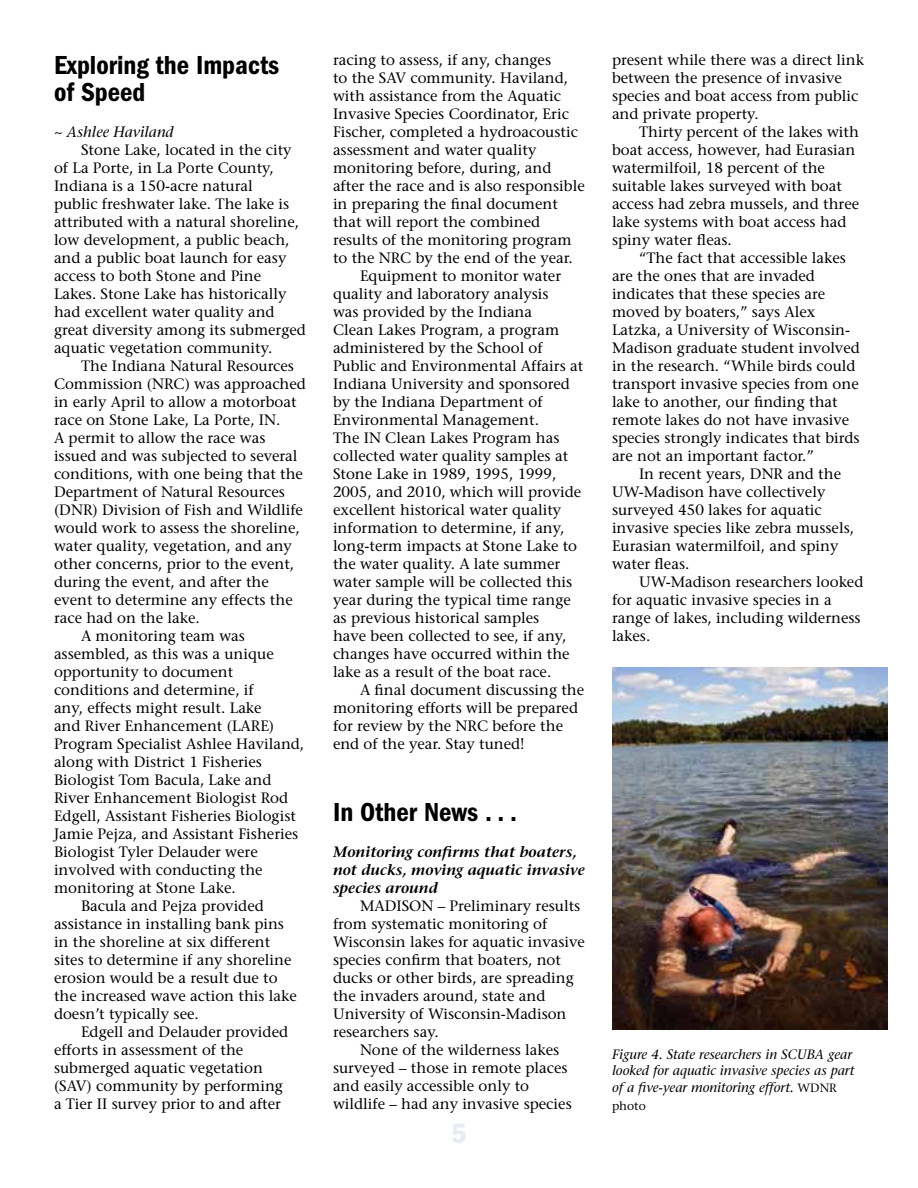
<style>
.page{position:relative;width:918px;height:1188px;background:#fff}
.page>*{position:absolute;margin:0;border:0;box-sizing:border-box;transform-origin:0 0}
.t1{font:600 condensed 27px/27px "Franklin Gothic";color:#000}
.t2{font:27px "Jack Condensed";color:#e6ecf1}
.t3{font:15px/18px "Stone Serif";color:#000}
.t4{font:italic 600 15px/18px "Stone Serif";color:#000}
.t5{font:italic 15px "Stone Serif";color:#000}
.t6{font:italic 13.5px/16.5px "Stone Serif";color:#000}
.t7{font:12px "Stone Serif";color:#000}
.s1{font-style:normal;font-size:12px}
</style>
<div class="page">
<img style="left:612px;top:667px;width:276px;height:363px">
<h1 class="t1" style="left:54px;top:52px;width:227px">Exploring the Impacts of Speed</h1>
<p class="t5" style="left:54px;top:123px;width:121px">~ Ashlee Haviland</p>
<p class="t3" style="left:54px;top:141px;width:253px;text-indent:27px">Stone Lake, located in the city of La Porte, in La Porte County,<br>Indiana is a 150-acre natural<br>public freshwater lake. The lake is attributed with a natural shoreline, low development, a public beach, and a public boat launch for easy access to both Stone and Pine<br>Lakes. Stone Lake has historically had excellent water quality and great diversity among its submerged aquatic vegetation community.</p>
<p class="t3" style="left:81px;top:357px;width:215px">The Indiana Natural Resources</p>
<p class="t3" style="left:54px;top:375px;width:254px">Commission (NRC) was approached</p>
<p class="t3" style="left:54px;top:393px;width:244px">in early April to allow a motorboat</p>
<p class="t3" style="left:54px;top:411px;width:228px">race on Stone Lake, La Porte, IN.</p>
<p class="t3" style="left:54px;top:429px;width:213px">A permit to allow the race was</p>
<p class="t3" style="left:54px;top:447px;width:245px">issued and was subjected to several</p>
<p class="t3" style="left:54px;top:465px;width:251px">conditions, with one being that the</p>
<p class="t3" style="left:54px;top:483px;width:233px">Department of Natural Resources</p>
<p class="t3" style="left:54px;top:501px;width:250px">(DNR) Division of Fish and Wildlife</p>
<p class="t3" style="left:54px;top:519px;width:247px">would work to assess the shoreline,</p>
<p class="t3" style="left:54px;top:537px;width:239px">water quality, vegetation, and any</p>
<p class="t3" style="left:54px;top:555px;width:242px">other concerns, prior to the event,</p>
<p class="t3" style="left:54px;top:573px;width:216px">during the event, and after the</p>
<p class="t3" style="left:54px;top:591px;width:240px">event to determine any effects the</p>
<p class="t3" style="left:54px;top:609px;width:147px">race had on the lake.</p>
<p class="t3" style="left:81px;top:627px;width:166px">A monitoring team was</p>
<p class="t3" style="left:54px;top:645px;width:221px">assembled, as this was a unique</p>
<p class="t3" style="left:54px;top:663px;width:181px">opportunity to document</p>
<p class="t3" style="left:54px;top:681px;width:201px">conditions and determine, if</p>
<p class="t3" style="left:54px;top:699px;width:209px">any, effects might result. Lake</p>
<p class="t3" style="left:54px;top:717px;width:222px">and River Enhancement (LARE)</p>
<p class="t3" style="left:54px;top:735px;width:252px">Program Specialist Ashlee Haviland,</p>
<p class="t3" style="left:54px;top:753px;width:210px">along with District 1 Fisheries</p>
<p class="t3" style="left:54px;top:771px;width:219px">Biologist Tom Bacula, Lake and</p>
<p class="t3" style="left:54px;top:789px;width:236px">River Enhancement Biologist Rod</p>
<p class="t3" style="left:54px;top:807px;width:243px">Edgell, Assistant Fisheries Biologist</p>
<p class="t3" style="left:54px;top:825px;width:246px">Jamie Pejza, and Assistant Fisheries</p>
<p class="t3" style="left:54px;top:843px;width:205px">Biologist Tyler Delauder were</p>
<p class="t3" style="left:54px;top:861px;width:210px">involved with conducting the</p>
<p class="t3" style="left:54px;top:879px;width:183px">monitoring at Stone Lake.</p>
<p class="t3" style="left:81px;top:897px;width:184px">Bacula and Pejza provided</p>
<p class="t3" style="left:54px;top:915px;width:232px">assistance in installing bank pins</p>
<p class="t3" style="left:54px;top:933px;width:218px">in the shoreline at six different</p>
<p class="t3" style="left:54px;top:951px;width:239px">sites to determine if any shoreline</p>
<p class="t3" style="left:54px;top:969px;width:225px">erosion would be a result due to</p>
<p class="t3" style="left:54px;top:987px;width:244px">the increased wave action this lake</p>
<p class="t3" style="left:54px;top:1005px;width:146px">doesn’t typically see.</p>
<p class="t3" style="left:81px;top:1023px;width:209px">Edgell and Delauder provided</p>
<p class="t3" style="left:54px;top:1041px;width:191px">efforts in assessment of the</p>
<p class="t3" style="left:54px;top:1059px;width:211px">submerged aquatic vegetation</p>
<p class="t3" style="left:54px;top:1077px;width:230px">(SAV) community by performing</p>
<p class="t3" style="left:54px;top:1095px;width:229px">a Tier II survey prior to and after</p>
<p class="t3" style="left:333px;top:51px;width:220px">racing to assess, if any, changes</p>
<p class="t3" style="left:333px;top:69px;width:237px">to the SAV community. Haviland,</p>
<p class="t3" style="left:333px;top:87px;width:230px">with assistance from the Aquatic</p>
<p class="t3" style="left:333px;top:105px;width:237px">Invasive Species Coordinator, Eric</p>
<p class="t3" style="left:333px;top:123px;width:247px">Fischer, completed a hydroacoustic</p>
<p class="t3" style="left:333px;top:141px;width:205px">assessment and water quality</p>
<p class="t3" style="left:333px;top:159px;width:220px">monitoring before, during, and</p>
<p class="t3" style="left:333px;top:177px;width:253px">after the race and is also responsible</p>
<p class="t3" style="left:333px;top:195px;width:226px">in preparing the final document</p>
<p class="t3" style="left:333px;top:213px;width:209px">that will report the combined</p>
<p class="t3" style="left:333px;top:231px;width:240px">results of the monitoring program</p>
<p class="t3" style="left:333px;top:249px;width:241px">to the NRC by the end of the year.</p>
<p class="t3" style="left:360px;top:267px;width:203px">Equipment to monitor water</p>
<p class="t3" style="left:333px;top:285px;width:217px">quality and laboratory analysis</p>
<p class="t3" style="left:333px;top:303px;width:201px">was provided by the Indiana</p>
<p class="t3" style="left:333px;top:321px;width:228px">Clean Lakes Program, a program</p>
<p class="t3" style="left:333px;top:339px;width:211px">administered by the School of</p>
<p class="t3" style="left:333px;top:357px;width:252px">Public and Environmental Affairs at</p>
<p class="t3" style="left:333px;top:375px;width:239px">Indiana University and sponsored</p>
<p class="t3" style="left:333px;top:393px;width:211px">by the Indiana Department of</p>
<p class="t3" style="left:333px;top:411px;width:208px">Environmental Management.</p>
<p class="t3" style="left:333px;top:429px;width:228px">The IN Clean Lakes Program has</p>
<p class="t3" style="left:333px;top:447px;width:237px">collected water quality samples at</p>
<p class="t3" style="left:333px;top:465px;width:225px">Stone Lake in 1989, 1995, 1999,</p>
<p class="t3" style="left:333px;top:483px;width:250px">2005, and 2010, which will provide</p>
<p class="t3" style="left:333px;top:501px;width:230px">excellent historical water quality</p>
<p class="t3" style="left:333px;top:519px;width:233px">information to determine, if any,</p>
<p class="t3" style="left:333px;top:537px;width:246px">long-term impacts at Stone Lake to</p>
<p class="t3" style="left:333px;top:555px;width:229px">the water quality. A late summer</p>
<p class="t3" style="left:333px;top:573px;width:241px">water sample will be collected this</p>
<p class="t3" style="left:333px;top:591px;width:239px">year during the typical time range</p>
<p class="t3" style="left:333px;top:609px;width:208px">as previous historical samples</p>
<p class="t3" style="left:333px;top:627px;width:235px">have been collected to see, if any,</p>
<p class="t3" style="left:333px;top:645px;width:238px">changes have occurred within the</p>
<p class="t3" style="left:333px;top:663px;width:220px">lake as a result of the boat race.</p>
<p class="t3" style="left:360px;top:681px;width:226px">A final document discussing the</p>
<p class="t3" style="left:333px;top:699px;width:247px">monitoring efforts will be prepared</p>
<p class="t3" style="left:333px;top:717px;width:232px">for review by the NRC before the</p>
<p class="t3" style="left:333px;top:735px;width:193px">end of the year. Stay tuned!</p>
<h1 class="t1" style="left:333px;top:798px;width:185px">In Other News . . .</h1>
<p class="t4" style="left:333px;top:842px;width:253px">Monitoring confirms that boaters, not ducks, moving aquatic invasive species around</p>
<p class="t3" style="left:360px;top:896px;width:222px">MADISON – Preliminary results</p>
<p class="t3" style="left:333px;top:914px;width:216px">from systematic monitoring of</p>
<p class="t3" style="left:333px;top:932px;width:253px">Wisconsin lakes for aquatic invasive</p>
<p class="t3" style="left:333px;top:950px;width:230px">species confirm that boaters, not</p>
<p class="t3" style="left:333px;top:968px;width:242px">ducks or other birds, are spreading</p>
<p class="t3" style="left:333px;top:986px;width:214px">the invaders around, state and</p>
<p class="t3" style="left:333px;top:1004px;width:235px">University of Wisconsin-Madison</p>
<p class="t3" style="left:333px;top:1022px;width:107px">researchers say.</p>
<p class="t3" style="left:360px;top:1040px;width:201px">None of the wilderness lakes</p>
<p class="t3" style="left:333px;top:1058px;width:236px">surveyed – those in remote places</p>
<p class="t3" style="left:333px;top:1076px;width:198px">and easily accessible only to</p>
<p class="t3" style="left:333px;top:1094px;width:240px">wildlife – had any invasive species</p>
<h1 class="t2" style="left:452px;top:1117px;width:16px">5</h1>
<p class="t3" style="left:612px;top:51px;width:254px">present while there was a direct link between the presence of invasive species and boat access from public and private property.</p>
<p class="t3" style="left:612px;top:123px;width:249px;text-indent:27px">Thirty percent of the lakes with boat access, however, had Eurasian watermilfoil, 18 percent of the suitable lakes surveyed with boat access had zebra mussels, and three lake systems with boat access had spiny water fleas.</p>
<p class="t3" style="left:612px;top:249px;width:249px;text-indent:27px">“The fact that accessible lakes are the ones that are invaded indicates that these species are moved by boaters,” says Alex Latzka, a University of Wisconsin-Madison graduate student involved in the research. “While birds could transport invasive species from one lake to another, our finding that remote lakes do not have invasive species strongly indicates that birds are not an important factor.”</p>
<p class="t3" style="left:612px;top:465px;width:244px;text-indent:27px">In recent years, DNR and the<br>UW-Madison have collectively surveyed 450 lakes for aquatic invasive species like zebra mussels,<br>Eurasian watermilfoil, and spiny water fleas.</p>
<p class="t3" style="left:612px;top:573px;width:253px;text-indent:27px">UW-Madison researchers looked for aquatic invasive species in a range of lakes, including wilderness lakes.</p>
<p class="t6" style="left:612px;top:1046px;width:244px">Figure 4. State researchers in SCUBA gear looked for aquatic invasive species as part of a five-year monitoring effort. <span class="s1">WDNR</span></p>
<p class="t7" style="left:612px;top:1098px;width:35px">photo</p>
</div>
